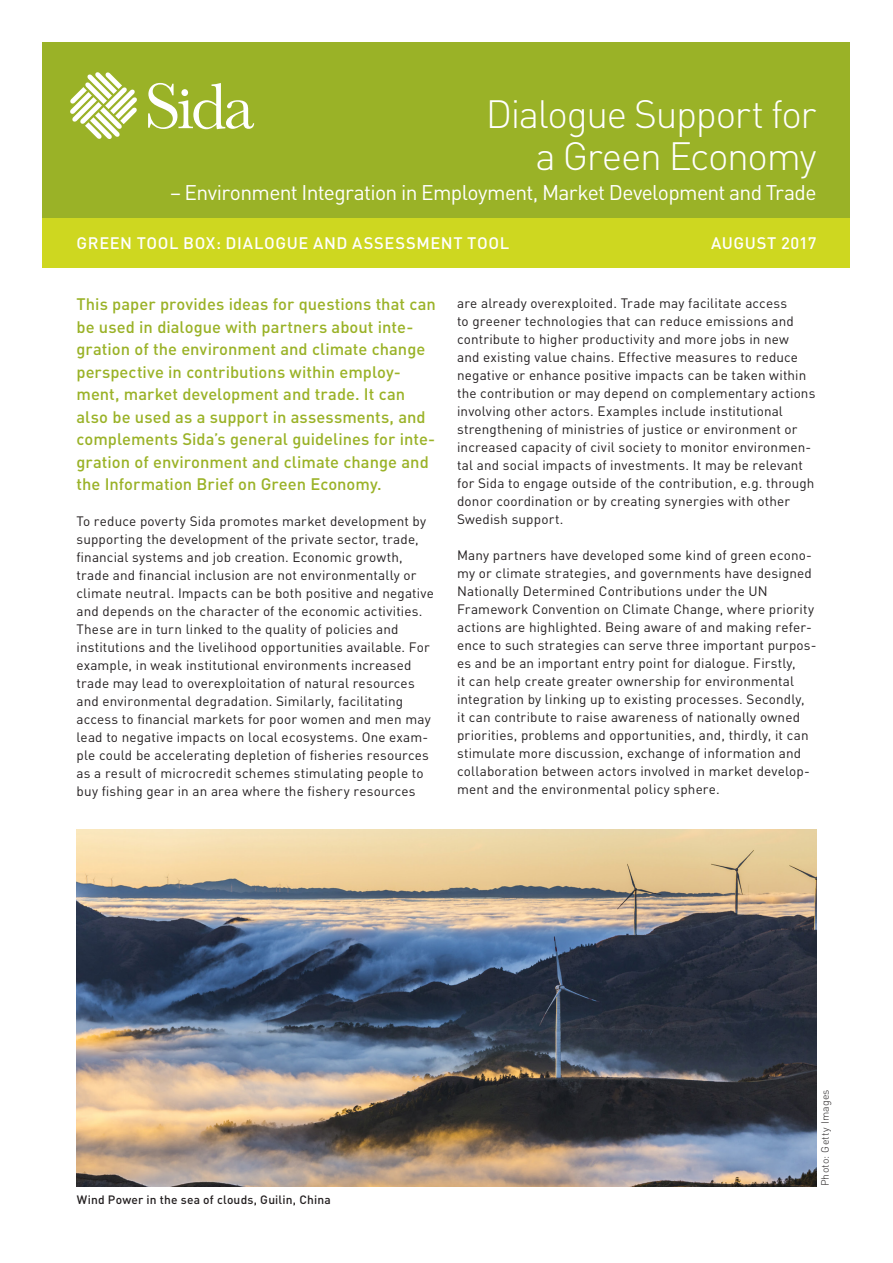
<style>
.page{position:relative;width:893px;height:1263px;background:#fff}
.page>*{position:absolute;margin:0;border:0;box-sizing:border-box;transform-origin:0 0}
._1_Rubrik_1_omslag{font:300 39px/42px "DIN Pro";letter-spacing:-.035em;color:#fff;text-align:right}
._1_Rubrik_1_omslag-2{font:21px "DIN Pro";letter-spacing:-.03em;color:#fff}
._04_Bröd{font:500 16.5px/22.5px "DIN Pro";color:#9ab227}
.avsändare__datum__vä{font:500 16.5px "DIN Pro";letter-spacing:.035em;color:#fff}
._04_Bröd-2{font:13.5px/18px "DIN Pro";letter-spacing:.01em;color:#231f20}
.Bildtext{font:500 12px "DIN Pro";letter-spacing:.015em;color:#231f20}
.Bildtext-2{font:300 10.5px "DIN Pro";letter-spacing:.025em;color:#231f20}
</style>
<div class="page">
<div style="left:43px;top:43px;width:807px;height:175px;background:#9ab227"></div>
<div style="left:43px;top:218px;width:807px;height:49px;background:#ced720"></div>
<svg style="left:70px;top:72px;width:67px;height:67px"></svg>
<svg style="left:148px;top:83px;width:106px;height:46px"></svg>
<img style="left:77px;top:830px;width:739px;height:356px">
<p class="_1_Rubrik_1_omslag" style="left:486px;top:91px;width:332px">Dialogue Support for a Green Economy</p>
<p class="_1_Rubrik_1_omslag-2" style="left:170px;top:178px;width:648px">– Environment Integration in Employment, Market Development and Trade</p>
<p class="avsändare__datum__vä" style="left:77px;top:232px;width:434px">GREEN TOOL BOX: DIALOGUE AND ASSESSMENT TOOL</p>
<p class="avsändare__datum__vä" style="left:711px;top:232px;width:107px">AUGUST 2017</p>
<p class="_04_Bröd" style="left:77px;top:292px;width:361px">This paper provides ideas for questions that can be used in dialogue with partners about inte&shy;gration of the environment and climate change perspective in contributions within employ&shy;ment, market development and trade. It can also be used as a support in assessments, and complements Sida’s general guidelines for inte&shy;gration of environment and climate change and the Information Brief on Green Economy.</p>
<p class="_04_Bröd-2" style="left:77px;top:512px;width:359px">To reduce poverty Sida promotes market development by supporting the development of the private sector, trade, financial systems and job creation. Economic growth, trade and financial inclusion are not environmentally or climate neutral. Impacts can be both positive and negative and depends on the character of the economic activities.<br>These are in turn linked to the quality of policies and institutions and the livelihood opportunities available. For example, in weak institutional environments increased trade may lead to overexploitation of natural resources and environmental degradation. Similarly, facilitating access to financial markets for poor women and men may lead to negative impacts on local ecosystems. One exam&shy;ple could be accelerating depletion of fisheries resources as a result of microcredit schemes stimulating people to buy fishing gear in an area where the fishery resources</p>
<p class="_04_Bröd-2" style="left:457px;top:294px;width:360px">are already overexploited. Trade may facilitate access<br>to greener technologies that can reduce emissions and contribute to higher productivity and more jobs in new<br>and existing value chains. Effective measures to reduce negative or enhance positive impacts can be taken within the contribution or may depend on complementary actions involving other actors. Examples include institutional strengthening of ministries of justice or environment or increased capacity of civil society to monitor environmen&shy;tal and social impacts of investments. It may be relevant for Sida to engage outside of the contribution, e.g. through donor coordination or by creating synergies with other Swedish support.</p>
<p class="_04_Bröd-2" style="left:457px;top:546px;width:361px">Many partners have developed some kind of green econo&shy;my or climate strategies, and governments have designed Nationally Determined Contributions under the UN Framework Convention on Climate Change, where priority actions are highlighted. Being aware of and making refer&shy;ence to such strategies can serve three important purpos&shy;es and be an important entry point for dialogue. Firstly,<br>it can help create greater ownership for environmental integration by linking up to existing processes. Secondly,<br>it can contribute to raise awareness of nationally owned priorities, problems and opportunities, and, thirdly, it can stimulate more discussion, exchange of information and collaboration between actors involved in market develop&shy;ment and the environmental policy sphere.</p>
<p class="Bildtext" style="left:77px;top:1192px;width:255px">Wind Power in the sea of clouds, Guilin, China</p>
<p class="Bildtext-2" style="left:818px;top:1186px;width:99px;rotate:-90deg">Photo: Getty Images</p>
</div>
